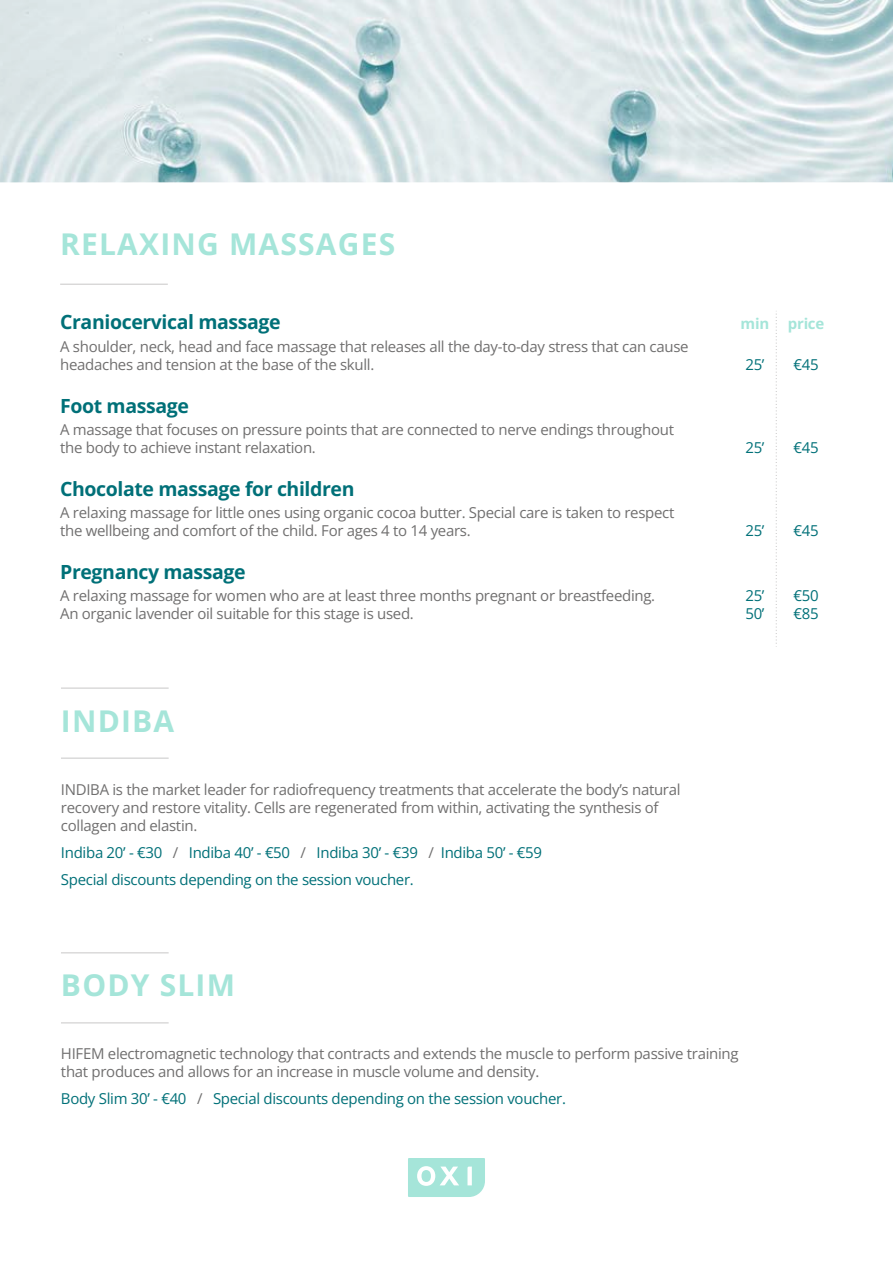
<style>
.page{position:relative;width:893px;height:1263px;background:#fff}
.page>*{position:absolute;margin:0;border:0;box-sizing:border-box;transform-origin:0 0}
.t1{font:700 30px "Open Sans";letter-spacing:.04em;color:#a5e5d9}
.t2{font:700 19.5px "Open Sans";letter-spacing:-.02em;color:#007078}
.t3{font:15px/18px "Open Sans";letter-spacing:-.02em;color:#706f6f}
.t4{font:15px/27px "Open Sans";letter-spacing:-.02em;color:#007078}
.t5{font:700 15px "Open Sans";letter-spacing:-.02em;color:#a5e5d9}
.s1{color:#706f6f}
</style>
<div class="page">
<svg style="left:408px;top:1158px;width:77px;height:39px"></svg>
<img style="left:0;top:0;width:893px;height:182px">
<hr style="left:61px;top:952px;width:108px;height:1px;background:#c8c7c7">
<hr style="left:61px;top:1022px;width:108px;height:1px;background:#c8c7c7">
<hr style="left:61px;top:688px;width:108px;height:1px;background:#c8c7c7">
<hr style="left:61px;top:758px;width:108px;height:1px;background:#c8c7c7">
<hr style="left:60px;top:284px;width:108px;height:1px;background:#c8c7c7">
<svg style="left:776px;top:311px;width:1px;height:336px"></svg>
<h1 class="t1" style="left:60px;top:223px;width:337px">RELAXING MASSAGES</h1>
<h2 class="t2" style="left:60px;top:309px;width:222px">Craniocervical massage</h2>
<p class="t5" style="left:741px;top:313px;width:30px">min</p>
<p class="t5" style="left:788px;top:313px;width:38px">price</p>
<p class="t3" style="left:60px;top:337px;width:630px">A shoulder, neck, head and face massage that releases all the day-to-day stress that can cause headaches and tension at the base of the skull.</p>
<p class="t4" style="left:745px;top:351px;width:21px">25’</p>
<p class="t4" style="left:793px;top:351px;width:27px">€45</p>
<h2 class="t2" style="left:60px;top:392px;width:130px">Foot massage</h2>
<p class="t3" style="left:60px;top:420px;width:615px">A massage that focuses on pressure points that are connected to nerve endings throughout the body to achieve instant relaxation.</p>
<h2 class="t2" style="left:60px;top:475px;width:296px">Chocolate massage for children</h2>
<p class="t3" style="left:60px;top:503px;width:616px">A relaxing massage for little ones using organic cocoa butter. Special care is taken to respect the wellbeing and comfort of the child. For ages 4 to 14 years.</p>
<p class="t4" style="left:745px;top:434px;width:21px">25’</p>
<p class="t4" style="left:793px;top:434px;width:27px">€45</p>
<p class="t4" style="left:745px;top:517px;width:21px">25’</p>
<p class="t4" style="left:793px;top:517px;width:27px">€45</p>
<h2 class="t2" style="left:60px;top:558px;width:187px">Pregnancy massage</h2>
<p class="t3" style="left:60px;top:586px;width:597px">A relaxing massage for women who are at least three months pregnant or breastfeeding.</p>
<p class="t4" style="left:745px;top:582px;width:21px">25’</p>
<p class="t4" style="left:793px;top:582px;width:27px">€50</p>
<p class="t3" style="left:60px;top:604px;width:355px">An organic lavender oil suitable for this stage is used.</p>
<p class="t4" style="left:745px;top:600px;width:21px">50’</p>
<p class="t4" style="left:793px;top:600px;width:27px">€85</p>
<h1 class="t1" style="left:61px;top:699px;width:115px">INDIBA</h1>
<p class="t3" style="left:61px;top:780px;width:621px">INDIBA is the market leader for radiofrequency treatments that accelerate the body’s natural recovery and restore vitality. Cells are regenerated from within, activating the synthesis of collagen and elastin.</p>
<p class="t4" style="left:61px;top:838px;width:483px">Indiba 20’ - €30 <span class="s1">/</span> Indiba 40’ - €50 <span class="s1">/</span> Indiba 30’ - €39 <span class="s1">/</span> Indiba 50’ - €59<br>Special discounts depending on the session voucher.</p>
<h1 class="t1" style="left:61px;top:964px;width:176px">BODY SLIM</h1>
<p class="t3" style="left:61px;top:1044px;width:679px">HIFEM electromagnetic technology that contracts and extends the muscle to perform passive training that produces and allows for an increase in muscle volume and density.</p>
<p class="t4" style="left:61px;top:1084px;width:506px">Body Slim 30’ - €40 <span class="s1">/</span> Special discounts depending on the session voucher.</p>
</div>
